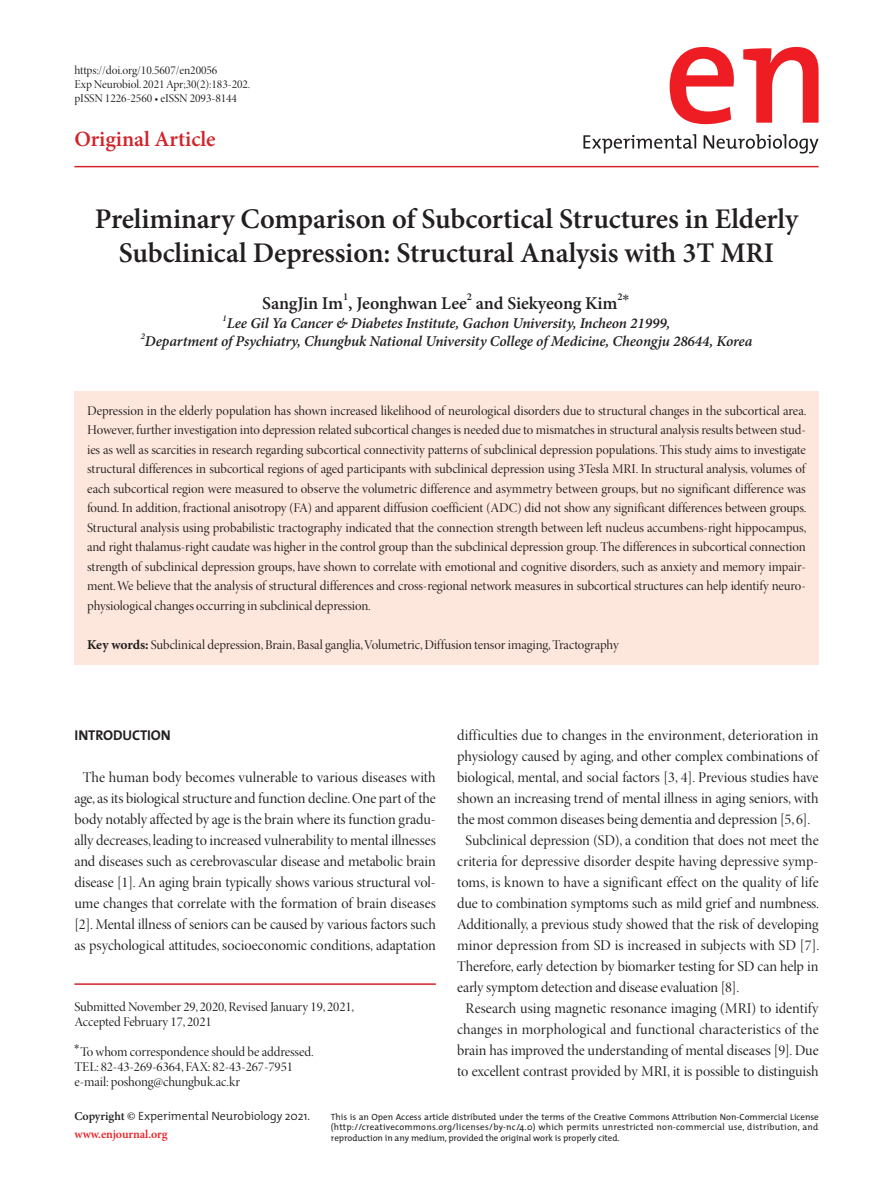
<style>
.page{position:relative;width:893px;height:1191px;background:#fff}
.page>*{position:absolute;margin:0;border:0;box-sizing:border-box;transform-origin:0 0}
.t1{font:600 28.5px/34.2px "Minion Pro";letter-spacing:-.005em;color:#231f20;text-align:center}
.t2{font:600 21.75px "Minion Pro";letter-spacing:-.005em;color:#d1232a}
.t3{font:600 18px "Minion Pro";letter-spacing:-.01em;color:#231f20}
.t4{font:15px/21px "Minion Pro Disp";letter-spacing:-.005em;color:#231f20;text-align:center}
.t5{font:italic 600 15px "Minion Pro";letter-spacing:-.01em;color:#231f20}
.t6{font:700 14.25px "The Mix";letter-spacing:-.005em;color:#231f20}
.t7{font:13.5px/19.5px "Minion Pro Disp";letter-spacing:-.005em;color:#231f20}
.t8{font:12px/14.4px "Minion Pro Disp";letter-spacing:-.005em;color:#231f20}
.t9{font:300 12px "The Mix";letter-spacing:-.005em;color:#231f20}
.t10{font:600 12px "Minion Pro";letter-spacing:-.005em;color:#ee1d23}
.t11{font:600 10.5px "Minion Pro";color:#231f20}
.t12{font:9px/10.8px "The Mix";letter-spacing:-.005em;color:#231f20;text-align:justify}
.t13{font:italic 600 8.7px "Minion Pro";color:#231f20}
.s1{font-family:"Modern";font-weight:400;font-size:18px}
.s2{font-family:"Minion Pro";font-weight:700}
.s3{font-family:"Minion Pro";font-weight:600}
</style>
<div class="page">
<hr style="left:74px;top:166px;width:745px;height:1px;background:#d1232a">
<svg style="left:670px;top:47px;width:149px;height:77px"></svg>
<svg style="left:583px;top:134px;width:236px;height:19px"></svg>
<div style="left:74px;top:391px;width:745px;height:273px;background:#fde7dc"></div>
<hr style="left:74px;top:983px;width:362px;height:1px;background:#d1232a">
<p class="t8" style="left:74px;top:63px;width:177px">https://doi.org/10.5607/en20056<br>Exp Neurobiol. 2021 Apr;30(2):183-202. pISSN 1226-2560 • eISSN 2093-8144</p>
<h2 class="t2" style="left:74px;top:123px;width:143px">Original Article</h2>
<h1 class="t1" style="left:95px;top:201px;width:705px">Preliminary Comparison of Subcortical Structures in Elderly<br>Subclinical Depression: Structural Analysis with 3T MRI</h1>
<h3 class="t3" style="left:262px;top:290px;width:206px">SangJin Im , Jeonghwan Lee</h3>
<p class="t11" style="left:343px;top:290px;width:7px">1</p>
<p class="t11" style="left:467px;top:290px;width:7px">2</p>
<h3 class="t3" style="left:476px;top:290px;width:143px">and Siekyeong Kim</h3>
<p class="t11" style="left:618px;top:290px;width:15px">2<span class="s1">*</span></p>
<p class="t13" style="left:223px;top:312px;width:6px">1</p>
<p class="t5" style="left:227px;top:312px;width:445px">Lee Gil Ya Cancer &amp; Diabetes Institute, Gachon University, Incheon 21999,</p>
<p class="t13" style="left:141px;top:330px;width:6px">2</p>
<p class="t5" style="left:145px;top:330px;width:609px">Department of Psychiatry, Chungbuk National University College of Medicine, Cheongju 28644, Korea</p>
<p class="t7" style="left:87px;top:401px;width:721px;text-align:justify">Depression in the elderly population has shown increased likelihood of neurological disorders due to structural changes in the subcortical area.<br>However, further investigation into depression related subcortical changes is needed due to mismatches in structural analysis results between stud&shy;ies as well as scarcities in research regarding subcortical connectivity patterns of subclinical depression populations. This study aims to investigate structural differences in subcortical regions of aged participants with subclinical depression using 3Tesla MRI. In structural analysis, volumes of each subcortical region were measured to observe the volumetric difference and asymmetry between groups, but no significant difference was found. In addition, fractional anisotropy (FA) and apparent diffusion coefficient (ADC) did not show any significant differences between groups.<br>Structural analysis using probabilistic tractography indicated that the connection strength between left nucleus accumbens-right hippocampus, and right thalamus-right caudate was higher in the control group than the subclinical depression group. The differences in subcortical connection strength of subclinical depression groups, have shown to correlate with emotional and cognitive disorders, such as anxiety and memory impair&shy;ment. We believe that the analysis of structural differences and cross-regional network measures in subcortical structures can help identify neuro&shy;physiological changes occurring in subclinical depression.</p>
<p class="t7" style="left:87px;top:635px;width:533px"><span class="s2">Key words:</span> Subclinical depression, Brain, Basal ganglia, Volumetric, Diffusion tensor imaging, Tractography</p>
<p class="t4" style="left:457px;top:725px;width:363px">difficulties due to changes in the environment, deterioration in</p>
<p class="t4" style="left:457px;top:746px;width:363px">physiology caused by aging, and other complex combinations of</p>
<p class="t4" style="left:457px;top:767px;width:363px">biological, mental, and social factors [3, 4]. Previous studies have</p>
<p class="t4" style="left:457px;top:788px;width:363px">shown an increasing trend of mental illness in aging seniors, with</p>
<p class="t4" style="left:457px;top:809px;width:355px">the most common diseases being dementia and depression [5, 6].</p>
<p class="t4" style="left:466px;top:830px;width:354px">Subclinical depression (SD), a condition that does not meet the</p>
<p class="t4" style="left:457px;top:851px;width:363px">criteria for depressive disorder despite having depressive symp-</p>
<p class="t4" style="left:457px;top:872px;width:363px">toms, is known to have a significant effect on the quality of life</p>
<p class="t4" style="left:457px;top:893px;width:364px">due to combination symptoms such as mild grief and numbness.</p>
<p class="t4" style="left:457px;top:914px;width:363px">Additionally, a previous study showed that the risk of developing</p>
<p class="t4" style="left:457px;top:935px;width:364px">minor depression from SD is increased in subjects with SD [7].</p>
<p class="t4" style="left:457px;top:956px;width:363px">Therefore, early detection by biomarker testing for SD can help in</p>
<p class="t4" style="left:457px;top:977px;width:284px">early symptom detection and disease evaluation [8].</p>
<p class="t4" style="left:466px;top:998px;width:354px">Research using magnetic resonance imaging (MRI) to identify</p>
<p class="t4" style="left:457px;top:1019px;width:363px">changes in morphological and functional characteristics of the</p>
<p class="t4" style="left:457px;top:1040px;width:363px">brain has improved the understanding of mental diseases [9]. Due</p>
<p class="t4" style="left:457px;top:1061px;width:363px">to excellent contrast provided by MRI, it is possible to distinguish</p>
<p class="t6" style="left:74px;top:723px;width:98px">INTRODUCTION</p>
<p class="t4" style="left:74px;top:767px;width:363px">The human body becomes vulnerable to various diseases with age, as its biological structure and function decline. One part of the body notably affected by age is the brain where its function gradu&shy;ally decreases, leading to increased vulnerability to mental illnesses and diseases such as cerebrovascular disease and metabolic brain disease [1]. An aging brain typically shows various structural vol&shy;ume changes that correlate with the formation of brain diseases [2]. Mental illness of seniors can be caused by various factors such as psychological attitudes, socioeconomic conditions, adaptation</p>
<p class="t7" style="left:74px;top:1000px;width:281px;line-height:15px">Submitted November 29, 2020, Revised January 19, 2021,<br>Accepted February 17, 2021</p>
<p class="t7" style="left:74px;top:1045px;width:241px;line-height:15px"><sup>*</sup>To whom correspondence should be addressed.<br>TEL: 82-43-269-6364, FAX: 82-43-267-7951 e-mail: poshong@chungbuk.ac.kr</p>
<p class="t9" style="left:74px;top:1106px;width:237px"><span class="s3">Copyright ©</span> Experimental Neurobiology 2021.</p>
<p class="t10" style="left:74px;top:1126px;width:95px">www.enjournal.org</p>
<p class="t12" style="left:331px;top:1110px;width:489px">This is an Open Access article distributed under the terms of the Creative Commons Attribution Non-Commercial License (http://creativecommons.org/licenses/by-nc/4.0) which permits unrestricted non-commercial use, distribution, and reproduction in any medium, provided the original work is properly cited.</p>
</div>
